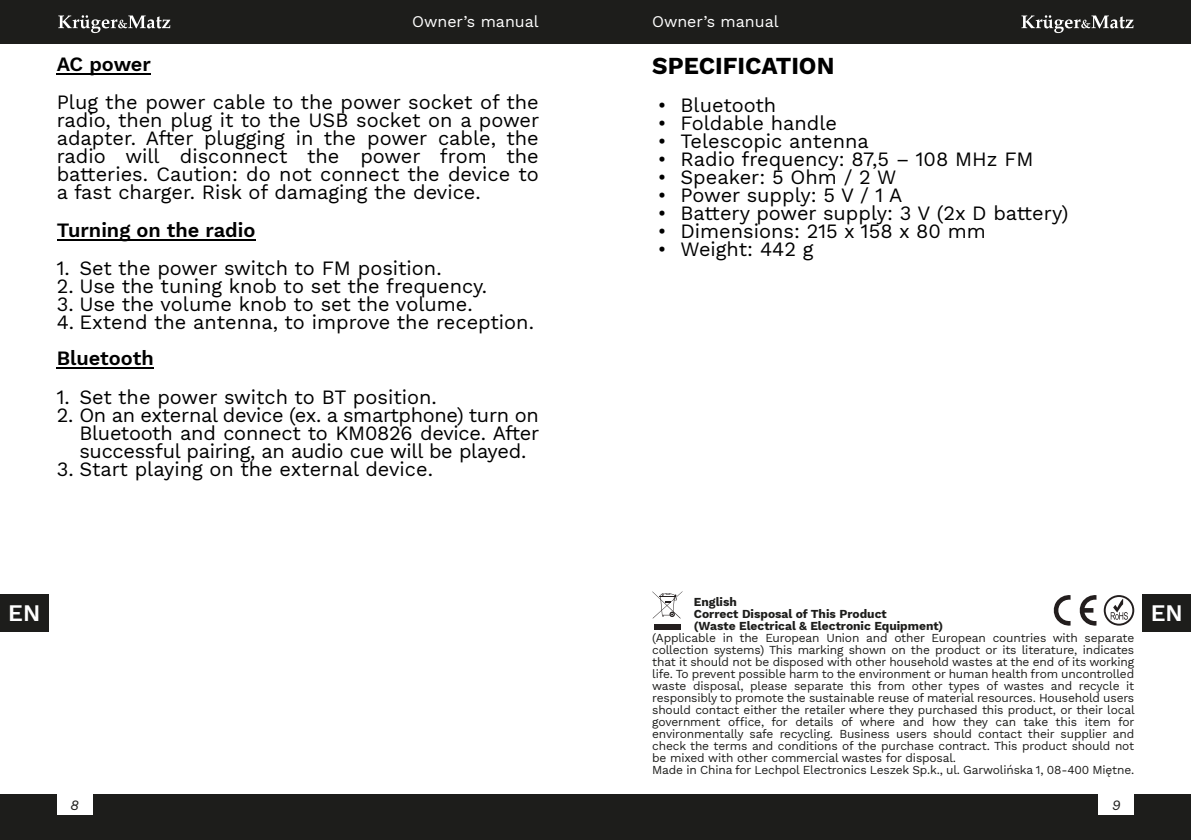
<style>
.page{position:relative;width:1191px;height:840px;background:#fff}
.page>*{position:absolute;margin:0;border:0;box-sizing:border-box;transform-origin:0 0}
.t1{font:700 24px "Work Sans";color:#000}
.t2{font:600 23.4px "Work Sans";color:#fff}
.t3{font:20px/18px "Work Sans";color:#000;text-align:justify}
.t4{font:600 20px "Work Sans";color:#000}
.t5{font:16px "Work Sans";color:#fff}
.t6{font:italic 14px "Work Sans";color:#1d1d1b}
.t7{font:12px/12px "Work Sans";letter-spacing:-.015em;color:#1d1d1b}
.t8{font:700 12px/12px "Work Sans";color:#1d1d1b}
</style>
<div class="page">
<div style="left:0;top:794px;width:1191px;height:45px;background:#1d1d1b"></div>
<div style="left:0;top:0;width:1191px;height:43px;background:#1d1d1b"></div>
<svg style="left:1021px;top:15px;width:112px;height:18px"></svg>
<svg style="left:58px;top:15px;width:112px;height:18px"></svg>
<div style="left:1142px;top:593px;width:49px;height:38px;background:#1d1d1b"></div>
<div style="left:0;top:593px;width:49px;height:38px;background:#1d1d1b"></div>
<div style="left:1098px;top:794px;width:36px;height:20px;background:#fff"></div>
<div style="left:57px;top:794px;width:36px;height:20px;background:#fff"></div>
<hr style="left:57px;top:73px;width:94px;height:1px;background:#000">
<hr style="left:57px;top:239px;width:198px;height:1px;background:#000">
<hr style="left:57px;top:367px;width:97px;height:1px;background:#000">
<div style="left:654px;top:623px;width:26px;height:6px;background:#231e1e"></div>
<svg style="left:652px;top:591px;width:30px;height:27px"></svg>
<svg style="left:1103px;top:595px;width:31px;height:30px"></svg>
<svg style="left:1053px;top:595px;width:43px;height:30px"></svg>
<h3 class="t5" style="left:412px;top:13px;width:128px">Owner’s manual</h3>
<h3 class="t4" style="left:57px;top:52px;width:96px">AC power</h3>
<p class="t3" style="left:57px;top:93px;width:484px">Plug the power cable to the power socket of the radio, then plug it to the USB socket on a power adapter. After plugging in the power cable, the radio will disconnect the power from the batteries. Caution: do not connect the device to a fast charger. Risk of damaging the device.</p>
<h3 class="t4" style="left:57px;top:218px;width:200px">Turning on the radio</h3>
<h3 class="t3" style="left:57px;top:259px;width:386px">1. Set the power switch to FM position.</h3>
<h3 class="t3" style="left:57px;top:277px;width:432px">2. Use the tuning knob to set the frequency.</h3>
<h3 class="t3" style="left:57px;top:295px;width:417px">3. Use the volume knob to set the volume.</h3>
<h3 class="t3" style="left:57px;top:313px;width:479px">4. Extend the antenna, to improve the reception.</h3>
<h3 class="t4" style="left:57px;top:346px;width:99px">Bluetooth</h3>
<h3 class="t3" style="left:57px;top:387px;width:381px">1. Set the power switch to BT position.</h3>
<h3 class="t3" style="left:79px;top:405px;width:461px;text-indent:-23px">2. On an external device (ex. a smartphone) turn on Bluetooth and connect to KM0826 device. After successful pairing, an audio cue will be played.</h3>
<h3 class="t3" style="left:57px;top:459px;width:378px">3. Start playing on the external device.</h3>
<h3 class="t5" style="left:652px;top:13px;width:128px">Owner’s manual</h3>
<h1 class="t1" style="left:652px;top:51px;width:184px">SPECIFICATION</h1>
<h3 class="t3" style="left:658px;top:96px;width:120px">• Bluetooth</h3>
<h3 class="t3" style="left:658px;top:114px;width:181px">• Foldable handle</h3>
<h3 class="t3" style="left:658px;top:132px;width:212px">• Telescopic antenna</h3>
<h3 class="t3" style="left:658px;top:150px;width:377px">• Radio frequency: 87,5 – 108 MHz FM</h3>
<h3 class="t3" style="left:658px;top:168px;width:240px">• Speaker: 5 Ohm / 2 W</h3>
<h3 class="t3" style="left:658px;top:186px;width:246px">• Power supply: 5 V / 1 A</h3>
<h3 class="t3" style="left:658px;top:204px;width:412px">• Battery power supply: 3 V (2x D battery)</h3>
<h3 class="t3" style="left:658px;top:222px;width:329px">• Dimensions: 215 x 158 x 80 mm</h3>
<h3 class="t3" style="left:658px;top:240px;width:157px">• Weight: 442 g</h3>
<h2 class="t2" style="left:8px;top:599px;width:34px">EN</h2>
<p class="t8" style="left:694px;top:595px;width:251px">English<br>Correct Disposal of This Product<br>(Waste Electrical &amp; Electronic Equipment)</p>
<p class="t7" style="left:652px;top:631px;width:484px">(Applicable in the European Union and other European countries with separate collection systems) This marking shown on the product or its literature, indicates that it should not be disposed with other household wastes at the end of its working life. To prevent possible harm to the environment or human health from uncontrolled waste disposal, please separate this from other types of wastes and recycle it responsibly to promote the sustainable reuse of material resources. Household users should contact either the retailer where they purchased this product, or their local government office, for details of where and how they can take this item for environmentally safe recycling. Business users should contact their supplier and check the terms and conditions of the purchase contract. This product should not be mixed with other commercial wastes for disposal.<br>Made in China for Lechpol Electronics Leszek Sp.k., ul. Garwolińska 1, 08-400 Miętne.</p>
<p class="t6" style="left:70px;top:796px;width:10px">8</p>
<p class="t6" style="left:1112px;top:796px;width:10px">9</p>
<h2 class="t2" style="left:1150px;top:599px;width:34px">EN</h2>
</div>
